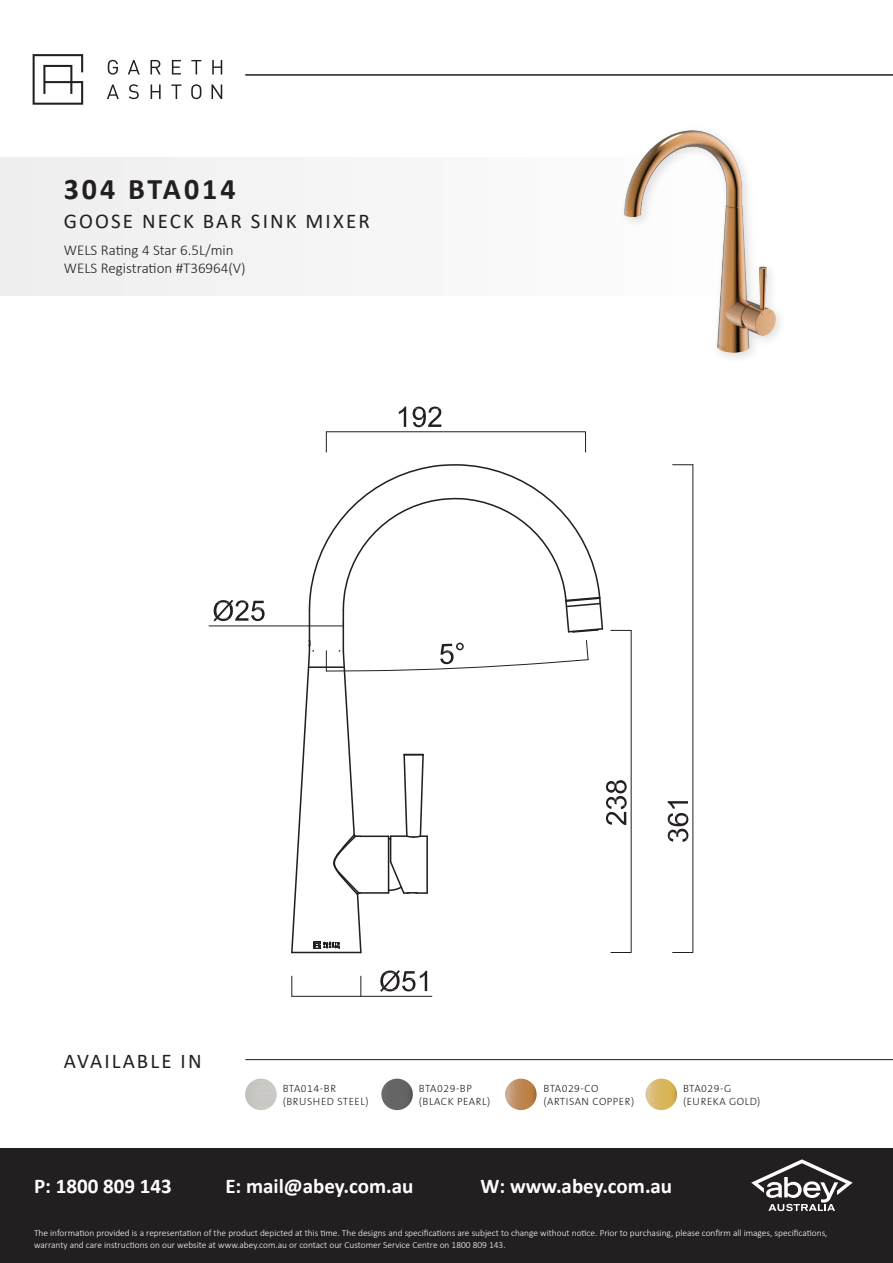
<style>
.page{position:relative;width:893px;height:1263px;background:#fff}
.page>*{position:absolute;margin:0;border:0;box-sizing:border-box;transform-origin:0 0}
.t1{font:700 30px "Calibri";letter-spacing:.1em;color:#231f20}
.t2{font:700 21px "Calibri";color:#fff}
.t3{font:21px "Calibri";letter-spacing:.1em;color:#231f20}
.t4{font:300 15px "Calibri";color:#231f20}
.Colours{font:300 10.5px "The Sans B3";letter-spacing:.05em;color:#231f20}
.t5{font:300 9.3px/11.2px "Calibri";color:#fff}
</style>
<div class="page">
<hr style="left:245px;top:74px;width:648px;height:2px;background:#231f20">
<div style="left:0;top:1148px;width:893px;height:115px;background:#231f20"></div>
<svg style="left:751px;top:1159px;width:102px;height:52px"></svg>
<div style="left:0;top:157px;width:757px;height:139px;background:#eeeeef"></div>
<img style="left:596px;top:131px;width:184px;height:222px">
<hr style="left:209px;top:626px;width:100px;height:1px;background:#231f20">
<svg style="left:213px;top:600px;width:52px;height:22px"></svg>
<svg style="left:326px;top:406px;width:260px;height:46px"></svg>
<svg style="left:292px;top:976px;width:69px;height:20px"></svg>
<hr style="left:361px;top:996px;width:71px;height:1px;background:#231f20">
<svg style="left:380px;top:970px;width:47px;height:22px"></svg>
<svg style="left:668px;top:464px;width:25px;height:489px"></svg>
<svg style="left:290px;top:464px;width:341px;height:490px"></svg>
<hr style="left:245px;top:1059px;width:648px;height:1px;background:#231f20">
<svg style="left:33px;top:54px;width:50px;height:51px"></svg>
<svg style="left:108px;top:60px;width:10px;height:15px"></svg>
<svg style="left:128px;top:60px;width:12px;height:15px"></svg>
<svg style="left:151px;top:60px;width:10px;height:15px"></svg>
<svg style="left:172px;top:60px;width:9px;height:15px"></svg>
<svg style="left:191px;top:60px;width:10px;height:15px"></svg>
<svg style="left:212px;top:60px;width:10px;height:15px"></svg>
<svg style="left:107px;top:84px;width:12px;height:15px"></svg>
<svg style="left:129px;top:84px;width:10px;height:15px"></svg>
<svg style="left:151px;top:84px;width:10px;height:15px"></svg>
<svg style="left:171px;top:84px;width:10px;height:15px"></svg>
<svg style="left:191px;top:84px;width:10px;height:15px"></svg>
<svg style="left:211px;top:84px;width:11px;height:15px"></svg>
<img style="left:245px;top:1079px;width:32px;height:31px">
<img style="left:646px;top:1079px;width:31px;height:31px;border-radius:16px">
<img style="left:505px;top:1079px;width:32px;height:31px;border-radius:16px">
<img style="left:381px;top:1079px;width:32px;height:31px;border-radius:16px">
<p class="t1" style="left:64px;top:168px;width:173px">304 BTA014</p>
<p class="t3" style="left:64px;top:207px;width:307px">GOOSE NECK BAR SINK MIXER</p>
<p class="t4" style="left:64px;top:241px;width:171px">WELS Rating 4 Star 6.5L/min</p>
<p class="t4" style="left:64px;top:259px;width:183px">WELS Registration #T36964(V)</p>
<p class="t3" style="left:64px;top:1047px;width:139px">AVAILABLE IN</p>
<p class="Colours" style="left:283px;top:1083px;width:55px">BTA014-BR</p>
<p class="Colours" style="left:283px;top:1095px;width:87px">(BRUSHED STEEL)</p>
<p class="Colours" style="left:419px;top:1083px;width:55px">BTA029-BP</p>
<p class="Colours" style="left:419px;top:1095px;width:73px">(BLACK PEARL)</p>
<p class="Colours" style="left:543px;top:1083px;width:57px">BTA029-CO</p>
<p class="Colours" style="left:543px;top:1095px;width:92px">(ARTISAN COPPER)</p>
<p class="Colours" style="left:683px;top:1083px;width:50px">BTA029-G</p>
<p class="Colours" style="left:683px;top:1095px;width:79px">(EUREKA GOLD)</p>
<h2 class="t2" style="left:34px;top:1171px;width:139px">P: 1800 809 143</h2>
<h2 class="t2" style="left:225px;top:1171px;width:190px">E: mail@abey.com.au</h2>
<h2 class="t2" style="left:480px;top:1171px;width:193px">W: www.abey.com.au</h2>
<p class="t5" style="left:34px;top:1227px;width:795px">The information provided is a representation of the product depicted at this time. The designs and specifications are subject to change without notice. Prior to purchasing, please confirm all images, specifications, warranty and care instructions on our website at www.abey.com.au or contact our Customer Service Centre on 1800 809 143.</p>
</div>
